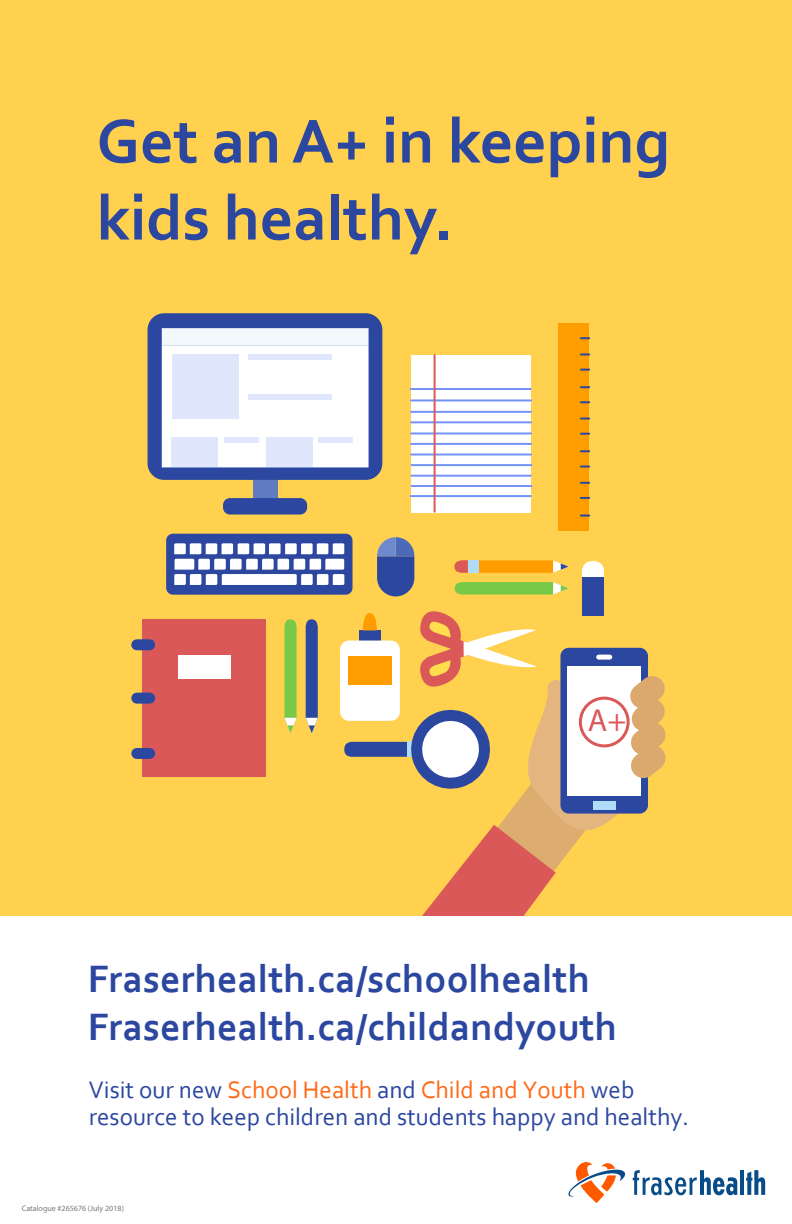
<style>
.page{position:relative;width:792px;height:1224px;background:#fff}
.page>*{position:absolute;margin:0;border:0;box-sizing:border-box;transform-origin:0 0}
.t1{font:700 65px/77px "Corbel";color:#2b47a0}
.t2{font:700 40px "Corbel";color:#2b47a0}
.t3{font:31.9px "Neutra Text";color:#db5858}
.t4{font:25px/27px "Corbel";color:#2b47a0}
.t5{font:8px "Myriad Pro";color:#787871}
.s1{color:#ff6a17}
</style>
<div class="page">
<div style="left:0;top:0;width:792px;height:946px;background:#ffd14f"></div>
<div style="left:0;top:916px;width:792px;height:308px;background:#fff"></div>
<svg style="left:377px;top:537px;width:37px;height:59px;background:#54669d"></svg>
<div style="left:142px;top:620px;width:124px;height:157px;background:#db5858"></div>
<div style="left:137px;top:748px;width:13px;height:11px;background:#2b47a0"></div>
<div style="left:137px;top:693px;width:13px;height:11px;background:#2b47a0"></div>
<div style="left:137px;top:639px;width:13px;height:11px;background:#2b47a0"></div>
<div style="left:178px;top:655px;width:52px;height:23px;background:#fff"></div>
<svg style="left:582px;top:561px;width:22px;height:16px"></svg>
<div style="left:582px;top:577px;width:22px;height:39px;background:#2b47a0"></div>
<svg style="left:305px;top:619px;width:13px;height:114px"></svg>
<svg style="left:284px;top:619px;width:13px;height:114px"></svg>
<svg style="left:455px;top:582px;width:113px;height:13px"></svg>
<svg style="left:454px;top:560px;width:114px;height:13px"></svg>
<div style="left:340px;top:641px;width:60px;height:80px;background:#fff;border-radius:9px"></div>
<div style="left:253px;top:475px;width:25px;height:30px;background:#5f7bc1"></div>
<div style="left:223px;top:498px;width:84px;height:17px;background:#2b47a0;border-radius:7px"></div>
<div style="left:148px;top:313px;width:234px;height:167px;background:#2b47a0;border-radius:16px"></div>
<svg style="left:162px;top:328px;width:207px;height:139px;background:#fbfcfd"></svg>
<div style="left:171px;top:437px;width:47px;height:31px;background:#e0e7fd"></div>
<div style="left:248px;top:394px;width:83px;height:6px;background:#e0e7fd"></div>
<div style="left:224px;top:437px;width:34px;height:6px;background:#e0e7fd"></div>
<div style="left:172px;top:354px;width:66px;height:64px;background:#e0e7fd"></div>
<div style="left:248px;top:354px;width:83px;height:6px;background:#e0e7fd"></div>
<div style="left:166px;top:534px;width:187px;height:61px;background:#2b47a0;border-radius:7px"></div>
<svg style="left:174px;top:543px;width:170px;height:42px"></svg>
<div style="left:411px;top:355px;width:120px;height:157px;background:#fff"></div>
<hr style="left:411px;top:388px;width:120px;height:2px;background:#7393f9">
<hr style="left:411px;top:411px;width:120px;height:2px;background:#7393f9">
<hr style="left:411px;top:432px;width:120px;height:2px;background:#7393f9">
<hr style="left:411px;top:454px;width:120px;height:2px;background:#7393f9">
<hr style="left:411px;top:475px;width:120px;height:2px;background:#7393f9">
<hr style="left:411px;top:495px;width:120px;height:2px;background:#7393f9">
<hr style="left:411px;top:399px;width:120px;height:2px;background:#7393f9">
<hr style="left:411px;top:421px;width:120px;height:2px;background:#7393f9">
<hr style="left:411px;top:443px;width:120px;height:2px;background:#7393f9">
<hr style="left:411px;top:464px;width:120px;height:2px;background:#7393f9">
<hr style="left:411px;top:485px;width:120px;height:2px;background:#7393f9">
<hr style="left:434px;top:355px;width:2px;height:157px;background:#db5858">
<div style="left:267px;top:437px;width:46px;height:31px;background:#e0e7fd"></div>
<div style="left:319px;top:437px;width:34px;height:6px;background:#e0e7fd"></div>
<svg style="left:344px;top:611px;width:322px;height:305px"></svg>
<div style="left:599px;top:655px;width:11px;height:5px;background:#fff"></div>
<div style="left:593px;top:801px;width:23px;height:8px;background:#afddf9"></div>
<div style="left:579px;top:697px;width:51px;height:50px;border:3px solid #db5858;border-radius:50%"></div>
<div style="left:559px;top:323px;width:30px;height:207px;background:#ff9d00"></div>
<svg style="left:581px;top:386px;width:8px;height:2px"></svg>
<svg style="left:581px;top:369px;width:8px;height:2px"></svg>
<svg style="left:581px;top:353px;width:8px;height:2px"></svg>
<svg style="left:581px;top:337px;width:8px;height:2px"></svg>
<svg style="left:581px;top:450px;width:8px;height:2px"></svg>
<svg style="left:581px;top:433px;width:8px;height:2px"></svg>
<svg style="left:581px;top:418px;width:8px;height:2px"></svg>
<svg style="left:581px;top:401px;width:8px;height:2px"></svg>
<svg style="left:581px;top:515px;width:8px;height:2px"></svg>
<svg style="left:581px;top:497px;width:8px;height:2px"></svg>
<svg style="left:581px;top:482px;width:8px;height:2px"></svg>
<svg style="left:581px;top:466px;width:8px;height:2px"></svg>
<svg style="left:568px;top:1162px;width:57px;height:41px"></svg>
<svg style="left:633px;top:1170px;width:104px;height:25px"></svg>
<hr style="left:740px;top:1170px;width:4px;height:25px;background:#074b88">
<svg style="left:746px;top:1170px;width:19px;height:25px"></svg>
<h1 class="t1" style="left:96px;top:101px;width:575px">Get an A+ in keeping kids healthy.</h1>
<p class="t3" style="left:588px;top:701px;width:40px">A+</p>
<h2 class="t2" style="left:88px;top:954px;width:504px">Fraserhealth.ca/schoolhealth</h2>
<h2 class="t2" style="left:88px;top:1002px;width:531px">Fraserhealth.ca/childandyouth</h2>
<p class="t4" style="left:89px;top:1075px;width:602px">Visit our new <span class="s1">School Health</span> and <span class="s1">Child and Youth</span> web resource to keep children and students happy and healthy.</p>
<p class="t5" style="left:22px;top:1203px;width:104px">Catalogue #265676 (July 2018)</p>
</div>
